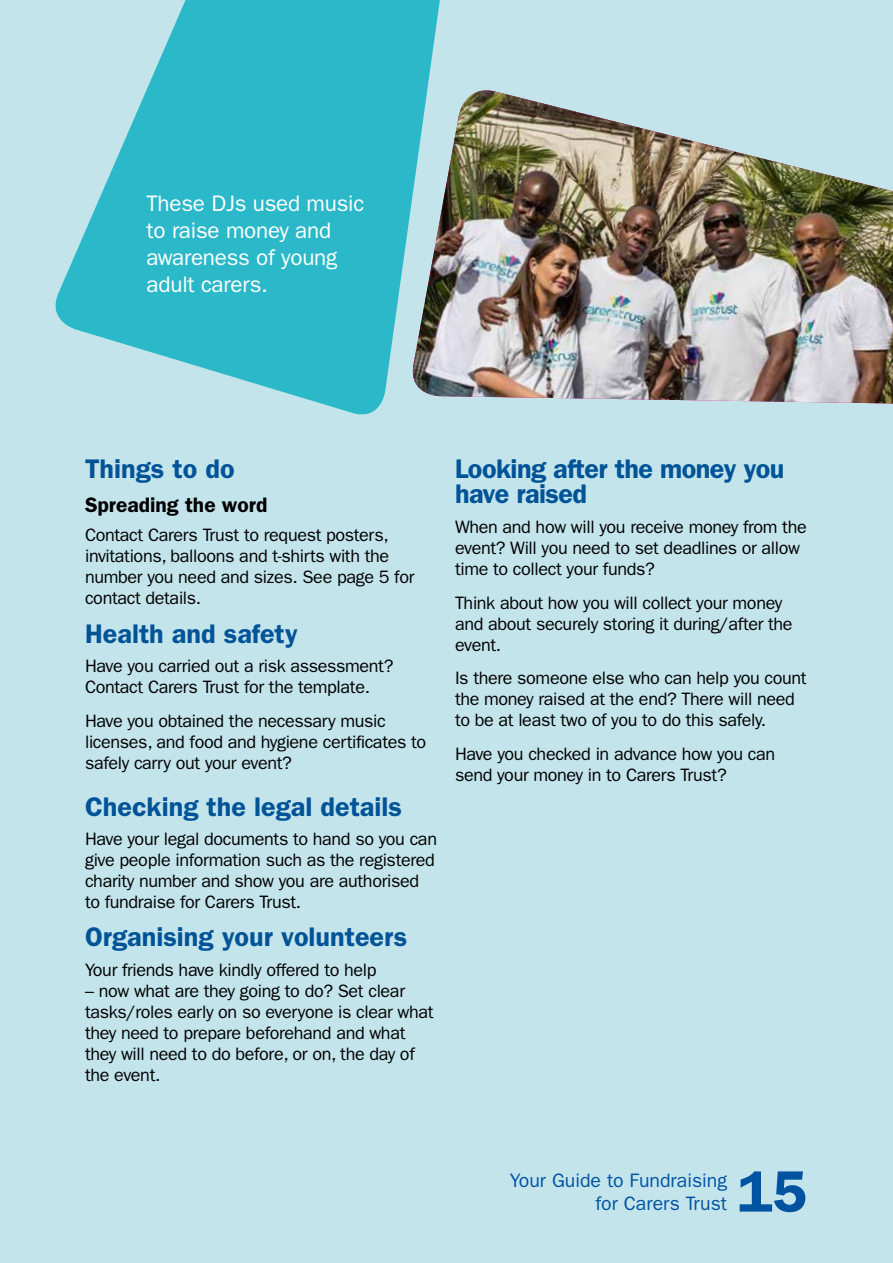
<style>
.page{position:relative;width:893px;height:1263px;background:#c3e4eb}
.page>*{position:absolute;margin:0;border:0;box-sizing:border-box;transform-origin:0 0}
.t1{font:600 58.5px "ITC Franklin Gothic Std";color:#0053a1}
.t2{font:600 27px "ITC Franklin Gothic Std";color:#005396}
.t3{font:600 27px/25.5px "ITC Franklin Gothic Std";letter-spacing:-.02em;color:#005396}
.t4{font:22.5px/27px "ITC Franklin Gothic Std";letter-spacing:-.01em;color:#fff}
.t5{font:600 21px "ITC Franklin Gothic Std";color:#000}
.t6{font:19.5px/22.5px "ITC Franklin Gothic Std";color:#0053a1;text-align:right}
.t7{font:18px/21px "ITC Franklin Gothic Std";letter-spacing:-.02em;color:#000}
</style>
<div class="page">
<img style="left:461px;top:90px;width:432px;height:313px">
<svg style="left:55px;top:0;width:406px;height:415px;fill:#2bb8c9"></svg>
<p class="t4" style="left:147px;top:190px;width:219px">These DJs used music to raise money and awareness of young adult carers.</p>
<h2 class="t2" style="left:85px;top:453px;width:151px">Things to do</h2>
<p class="t5" style="left:85px;top:492px;width:184px">Spreading the word</p>
<p class="t7" style="left:85px;top:525px;width:331px">Contact Carers Trust to request posters, invitations, balloons and t-shirts with the number you need and sizes. See page 5 for contact details.</p>
<h2 class="t2" style="left:85px;top:617px;width:214px">Health and safety</h2>
<p class="t7" style="left:85px;top:656px;width:310px">Have you carried out a risk assessment?<br>Contact Carers Trust for the template.</p>
<p class="t7" style="left:85px;top:710px;width:343px">Have you obtained the necessary music licenses, and food and hygiene certificates to safely carry out your event?</p>
<h2 class="t2" style="left:85px;top:790px;width:318px">Checking the legal details</h2>
<p class="t7" style="left:85px;top:829px;width:353px">Have your legal documents to hand so you can give people information such as the registered charity number and show you are authorised to fundraise for Carers Trust.</p>
<h2 class="t2" style="left:85px;top:921px;width:324px">Organising your volunteers</h2>
<p class="t7" style="left:85px;top:959px;width:293px">Your friends have kindly offered to help</p>
<p class="t7" style="left:85px;top:980px;width:350px">– now what are they going to do? Set clear tasks/roles early on so everyone is clear what they need to prepare beforehand and what they will need to do before, or on, the day of the event.</p>
<h2 class="t3" style="left:455px;top:456px;width:331px">Looking after the money you have raised</h2>
<p class="t7" style="left:455px;top:516px;width:353px">When and how will you receive money from the event? Will you need to set deadlines or allow time to collect your funds?</p>
<p class="t7" style="left:455px;top:592px;width:339px">Think about how you will collect your money and about securely storing it during/after the event.</p>
<p class="t7" style="left:455px;top:668px;width:353px">Is there someone else who can help you count the money raised at the end? There will need to be at least two of you to do this safely.</p>
<p class="t7" style="left:455px;top:744px;width:322px">Have you checked in advance how you can send your money in to Carers Trust?</p>
<p class="t6" style="left:510px;top:1169px;width:219px">Your Guide to Fundraising for Carers Trust</p>
<h1 class="t1" style="left:737px;top:1157px;width:72px">15</h1>
</div>
